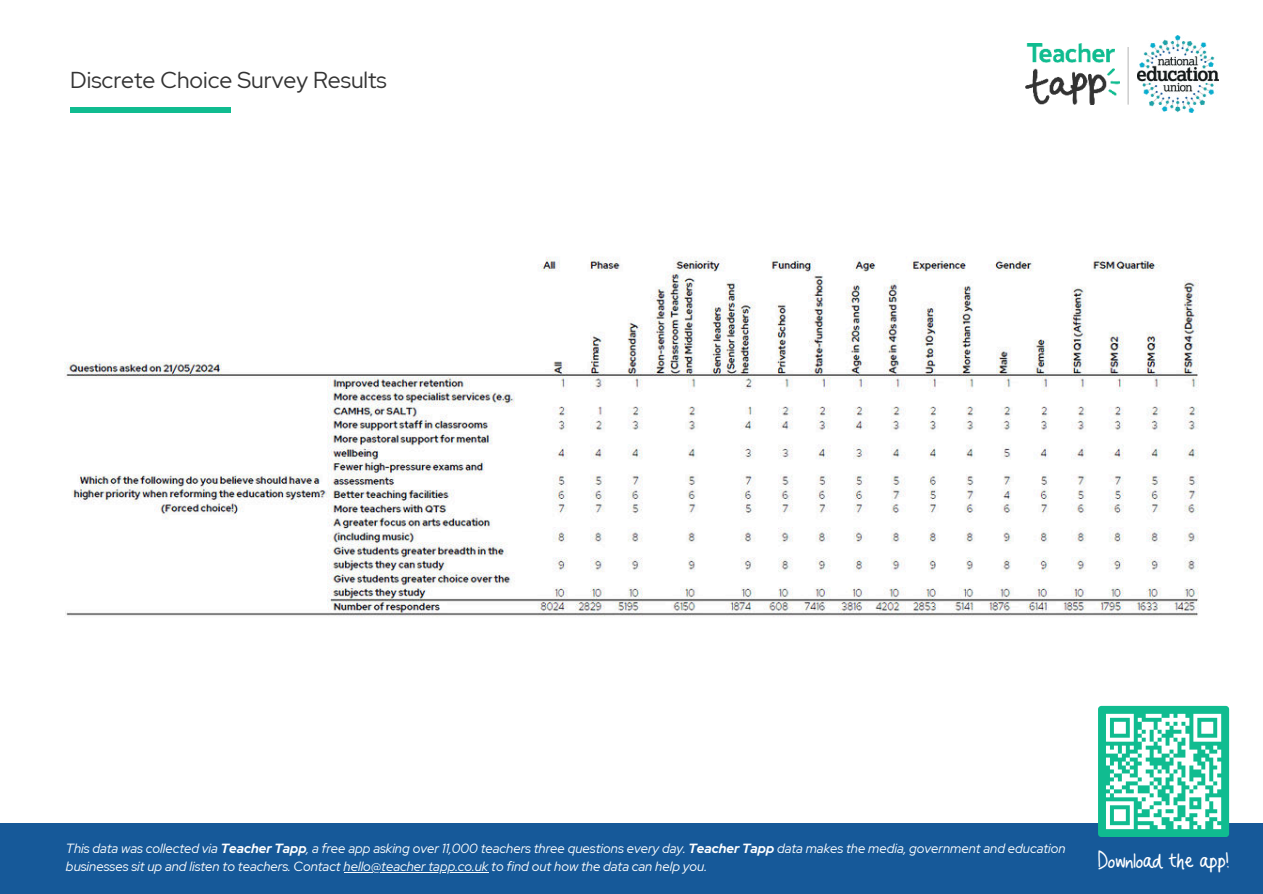
<style>
.page{position:relative;width:1263px;height:894px;background:#fff}
.page>*{position:absolute;margin:0;border:0;box-sizing:border-box;transform-origin:0 0}
.t1{font:24.9px "Tapp Hand";color:#fff}
.t2{font:22.95px "Red Hat Display";color:#333}
.t3{font:italic 13.35px/18px "Red Hat Display";color:#fff}
.s1{font-weight:700}
</style>
<div class="page">
<img style="left:65px;top:256px;width:1134px;height:361px">
<div style="left:70px;top:107px;width:161px;height:6px;background:#10bc90"></div>
<img style="left:1137px;top:36px;width:81px;height:76px">
<img style="left:1025px;top:44px;width:94px;height:60px">
<hr style="left:1127px;top:47px;width:2px;height:58px;background:#000">
<div style="left:0;top:823px;width:1263px;height:70px;background:#165999"></div>
<div style="left:1098px;top:705px;width:131px;height:131px;background:#10bc90;border-radius:3px"></div>
<svg style="left:1106px;top:713px;width:116px;height:117px"></svg>
<hr style="left:344px;top:871px;width:144px;height:1px;background:#fff">
<h2 class="t2" style="left:70px;top:65px;width:318px">Discrete Choice Survey Results</h2>
<p class="t3" style="left:66px;top:838px;width:1001px">This data was collected via <span class="s1">Teacher Tapp</span>, a free app asking over 11,000 teachers three questions every day. <span class="s1">Teacher Tapp</span> data makes the media, government and education businesses sit up and listen to teachers. Contact hello@teacher tapp.co.uk to find out how the data can help you.</p>
<h1 class="t1" style="left:1098px;top:848px;width:133px">Download the app!</h1>
</div>
